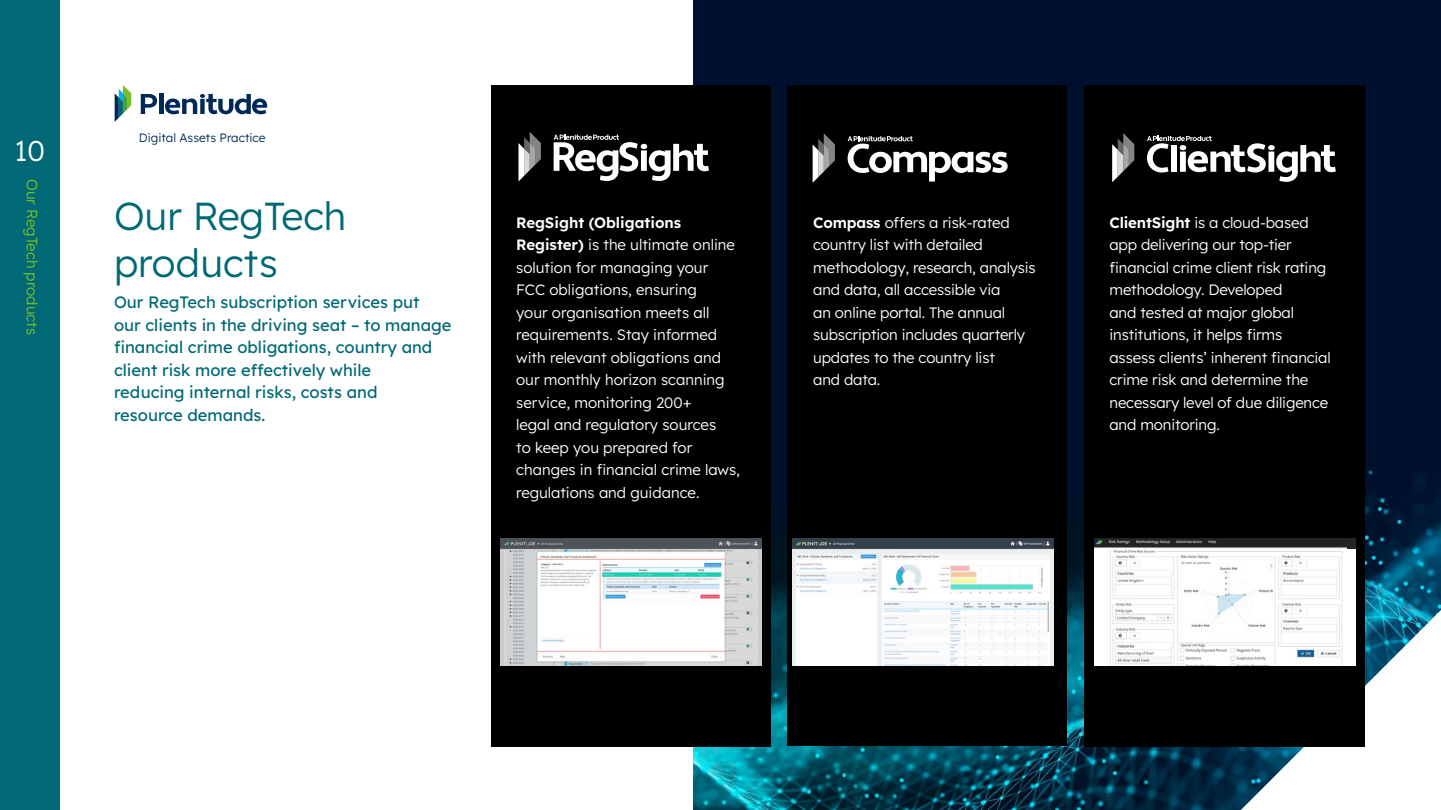
<style>
.page{position:relative;width:1441px;height:810px;background:#fff}
.page>*{position:absolute;margin:0;border:0;box-sizing:border-box;transform-origin:0 0}
.t1{font:300 39px/46.8px "Lexend";color:#006975}
.t2{font:300 28.5px "Lexend";color:#fff}
.t3{font:16.5px/22.5px "Lexend";color:#006975}
.t4{font:300 15px/22.5px "Lexend";letter-spacing:-.01em;color:#fff}
.t5{font:300 15px "Lexend";color:#78bf26}
.t6{font:300 12px "Lexend";color:#002959}
.s1{font-weight:600}
</style>
<div class="page">
<div style="left:693px;top:0;width:747px;height:810px;background:#000f2e"></div>
<img style="left:693px;top:416px;width:747px;height:394px">
<svg style="left:1240px;top:610px;width:200px;height:200px;background:#c6d8df"></svg>
<div style="left:0;top:0;width:59px;height:810px;background:#006975"></div>
<svg style="left:141px;top:94px;width:16px;height:20px"></svg>
<svg style="left:165px;top:94px;width:102px;height:20px"></svg>
<hr style="left:159px;top:94px;width:4px;height:20px;background:#002858">
<svg style="left:115px;top:85px;width:16px;height:37px"></svg>
<div style="left:490px;top:85px;width:280px;height:661px;background:#000"></div>
<div style="left:787px;top:85px;width:279px;height:660px;background:#000"></div>
<div style="left:1083px;top:85px;width:281px;height:661px;background:#000"></div>
<svg style="left:847px;top:136px;width:160px;height:46px"></svg>
<svg style="left:812px;top:133px;width:22px;height:50px"></svg>
<svg style="left:553px;top:135px;width:156px;height:46px"></svg>
<svg style="left:518px;top:132px;width:23px;height:49px"></svg>
<svg style="left:1147px;top:136px;width:188px;height:46px"></svg>
<svg style="left:1112px;top:133px;width:22px;height:49px"></svg>
<img style="left:792px;top:538px;width:261px;height:127px">
<img style="left:500px;top:538px;width:261px;height:127px">
<div style="left:1094px;top:538px;width:261px;height:127px;background:#fff"></div>
<img style="left:1110px;top:548px;width:237px;height:117px">
<div style="left:1094px;top:538px;width:261px;height:10px;background:#232424"></div>
<img style="left:1094px;top:539px;width:251px;height:9px">
<h2 class="t2" style="left:14px;top:131px;width:32px">10</h2>
<p class="t5" style="left:43px;top:179px;width:158px;rotate:90deg">Our RegTech products</p>
<p class="t6" style="left:139px;top:129px;width:128px">Digital Assets Practice</p>
<h1 class="t1" style="left:114px;top:191px;width:234px">Our RegTech products</h1>
<p class="t3" style="left:114px;top:290px;width:339px">Our RegTech subscription services put<br>our clients in the driving seat – to manage financial crime obligations, country and client risk more effectively while<br>reducing internal risks, costs and<br>resource demands.</p>
<p class="t4" style="left:516px;top:210px;width:225px"><span class="s1">RegSight (Obligations<br>Register)</span> is the ultimate online solution for managing your<br>FCC obligations, ensuring<br>your organisation meets all requirements. Stay informed with relevant obligations and our monthly horizon scanning service, monitoring 200+<br>legal and regulatory sources<br>to keep you prepared for changes in financial crime laws, regulations and guidance.</p>
<p class="t4" style="left:813px;top:210px;width:224px"><span class="s1">Compass</span> offers a risk-rated country list with detailed methodology, research, analysis and data, all accessible via<br>an online portal. The annual subscription includes quarterly updates to the country list<br>and data.</p>
<p class="t4" style="left:1109px;top:210px;width:223px"><span class="s1">ClientSight</span> is a cloud-based app delivering our top-tier financial crime client risk rating methodology. Developed<br>and tested at major global institutions, it helps firms assess clients’ inherent financial crime risk and determine the necessary level of due diligence and monitoring.</p>
</div>
